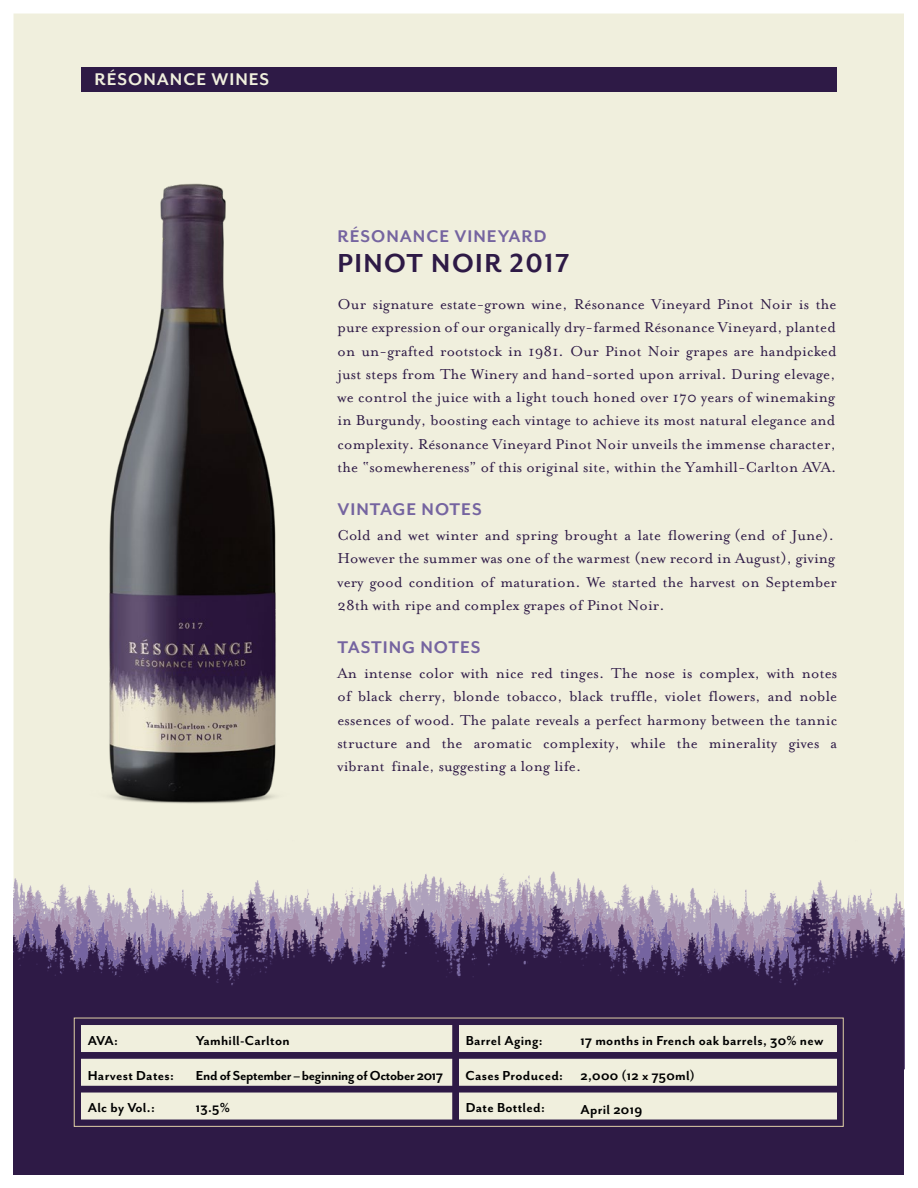
<style>
.page{position:relative;width:918px;height:1188px;background:#fff}
.page>*{position:absolute;margin:0;border:0;box-sizing:border-box;transform-origin:0 0}
.t1{font:700 30px "Mr Eaves San OT";letter-spacing:.05em;color:#2e1a46}
.t2{font:700 19.5px "Mr Eaves San OT";letter-spacing:.05em;color:#7564a0}
.t3{font:700 19.5px "Mr Eaves San OT";letter-spacing:.05em;color:#f0efdd}
.t4{font:16.5px/23.2px "Mrs Eaves Roman";letter-spacing:.01em;color:#2e1a46;text-align:justify}
.t5{font:700 15px "Mr Eaves San OT";letter-spacing:.02em;color:#000}
.t6{font:700 15px "Mr Eaves San OT";letter-spacing:-.02em;color:#000}
.s1{font-family:"Mrs Eaves OT"}
</style>
<div class="page">
<div style="left:13px;top:13px;width:892px;height:1162px;background:#f0efdd"></div>
<img style="left:360px;top:693px;width:544px;height:298px">
<img style="left:14px;top:693px;width:346px;height:298px">
<div style="left:14px;top:991px;width:890px;height:183px;background:#2e1a46"></div>
<svg style="left:81px;top:1025px;width:756px;height:95px;background:#d1cec5"></svg>
<div style="left:74px;top:1018px;width:770px;height:109px;border:1px solid #e0d0a6"></div>
<div style="left:81px;top:68px;width:756px;height:24px;background:#2e1a46"></div>
<img style="left:63px;top:158px;width:259px;height:673px">
<p class="t3" style="left:94px;top:69px;width:176px">RÉSONANCE WINES</p>
<p class="t2" style="left:338px;top:226px;width:211px">RÉSONANCE VINEYARD</p>
<h1 class="t1" style="left:338px;top:247px;width:233px">PINOT NOIR 2017</h1>
<p class="t4" style="left:337px;top:293px;width:501px">Our signature estate-grown wine, Résonance Vineyard Pinot Noir is the pure expression of our organically dry-farmed Résonance Vineyard, planted on un-grafted rootstock in 1981. Our Pinot Noir grapes are handpicked just steps from The Winery and hand-sorted upon arrival. During elevage, we control the juice with a light touch honed over 170 years of winemaking in Burgundy, boosting each vintage to achieve its most natural elegance and complexity. Résonance Vineyard Pinot Noir unveils the immense character, the “somewhereness” of this original site, within the Yamhill-Carlton AVA.</p>
<p class="t2" style="left:338px;top:499px;width:146px">VINTAGE NOTES</p>
<p class="t4" style="left:337px;top:524px;width:501px;text-align:left">Cold and wet winter and spring brought a late flowering (end of June).<br>However the summer was one of the warmest (new record in August), giving very good condition of maturation. We started the harvest on September 28th with ripe and complex grapes of Pinot Noir.</p>
<p class="t2" style="left:337px;top:637px;width:145px">TASTING NOTES</p>
<p class="t4" style="left:337px;top:662px;width:501px">An intense color with nice red tinges. The nose is complex, with notes of black cherry, <span class="s1">blonde</span> tobacco, black truffle, violet flowers, and noble essences of wood. The palate reveals a perfect harmony between the tannic structure and the aromatic complexity, while the minerality gives a vibrant finale, suggesting a long life.</p>
<p class="t5" style="left:88px;top:1032px;width:32px">AVA:</p>
<p class="t5" style="left:196px;top:1032px;width:95px">Yamhill-Carlton</p>
<p class="t5" style="left:466px;top:1032px;width:78px">Barrel Aging:</p>
<p class="t5" style="left:580px;top:1032px;width:244px">17 months in French oak barrels, 30% new</p>
<p class="t5" style="left:88px;top:1068px;width:88px">Harvest Dates:</p>
<p class="t6" style="left:196px;top:1068px;width:249px">End of September – beginning of October 2017</p>
<p class="t5" style="left:466px;top:1068px;width:231px">Cases Produced: 2,000 (12 x 750ml)</p>
<p class="t5" style="left:88px;top:1100px;width:69px">Alc by Vol.:</p>
<p class="t5" style="left:196px;top:1100px;width:36px">13.5%</p>
<p class="t5" style="left:466px;top:1100px;width:81px">Date Bottled:</p>
<p class="t5" style="left:580px;top:1101px;width:63px">April 2019</p>
</div>
